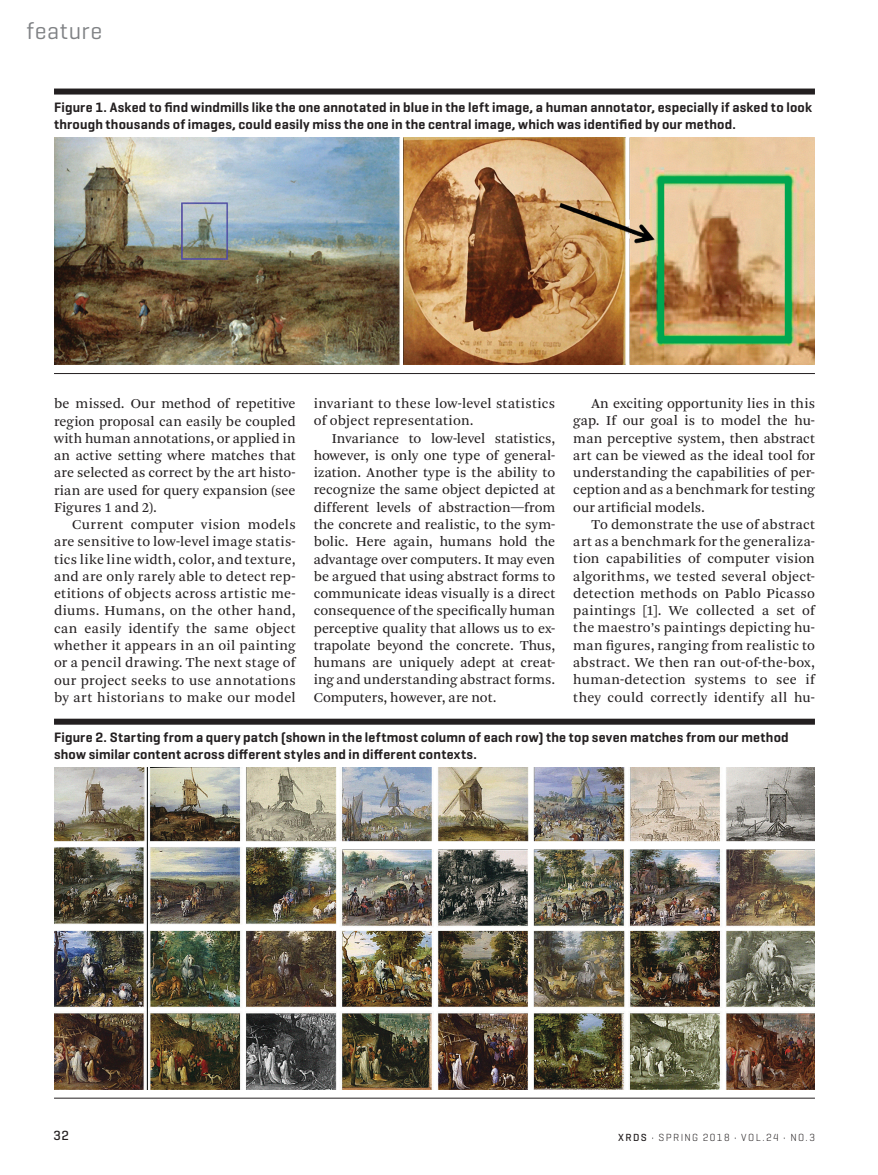
<style>
.page{position:relative;width:878px;height:1175px;background:#fff}
.page>*{position:absolute;margin:0;border:0;box-sizing:border-box;transform-origin:0 0}
.t1{font:24px "Geogrotesque";letter-spacing:.025em;color:#808285}
.t2{font:14.25px/17.2px "Arnhem Blond";letter-spacing:.015em;color:#231f20;text-align:justify}
.t3{font:600 13.8px/17.2px "Geogrotesque";letter-spacing:.015em;color:#231f20}
.t4{font:500 13.5px "Geogrotesque";color:#231f20}
.t5{font:300 10.5px "Geogrotesque";letter-spacing:.13em;color:#231f20}
.s1{font-weight:500}
</style>
<div class="page">
<img style="left:54px;top:138px;width:760px;height:226px">
<div style="left:54px;top:88px;width:760px;height:6px;background:#231f20"></div>
<hr style="left:54px;top:373px;width:760px;height:1px;background:#231f20">
<div style="left:54px;top:718px;width:760px;height:6px;background:#231f20"></div>
<hr style="left:54px;top:1097px;width:760px;height:1px;background:#231f20">
<img style="left:54px;top:768px;width:760px;height:321px">
<h1 class="t1" style="left:26px;top:16px;width:77px">feature</h1>
<p class="t3" style="left:54px;top:98px;width:759px">Figure 1. Asked to find windmills like the one annotated in blue in the left image, a human annotator, especially if asked to look through thousands of images, could easily miss the one in the central image, which was identified by our method.</p>
<p class="t2" style="left:54px;top:395px;width:243px">be missed. Our method of repetitive region proposal can easily be coupled with human annotations, or applied in an active setting where matches that are selected as correct by the art histo&shy;rian are used for query expansion (see Figures 1 and 2).</p>
<p class="t2" style="left:54px;top:516px;width:243px;text-indent:18px">Current computer vision models are sensitive to low-level image statis&shy;tics like line width, color, and texture, and are only rarely able to detect rep&shy;etitions of objects across artistic me&shy;diums. Humans, on the other hand, can easily identify the same object whether it appears in an oil painting or a pencil drawing. The next stage of our project seeks to use annotations by art historians to make our model</p>
<p class="t2" style="left:313px;top:395px;width:243px">invariant to these low-level statistics of object representation.</p>
<p class="t2" style="left:313px;top:430px;width:243px;text-indent:18px">Invariance to low-level statistics, however, is only one type of general&shy;ization. Another type is the ability to recognize the same object depicted at different levels of abstraction—from the concrete and realistic, to the sym&shy;bolic. Here again, humans hold the advantage over computers. It may even be argued that using abstract forms to communicate ideas visually is a direct consequence of the specifically human perceptive quality that allows us to ex&shy;trapolate beyond the concrete. Thus, humans are uniquely adept at creat&shy;ing and understanding abstract forms.<br>Computers, however, are not.</p>
<p class="t2" style="left:573px;top:395px;width:243px;text-indent:18px">An exciting opportunity lies in this gap. If our goal is to model the hu&shy;man perceptive system, then abstract art can be viewed as the ideal tool for understanding the capabilities of per&shy;ception and as a benchmark for testing our artificial models.</p>
<p class="t2" style="left:573px;top:516px;width:243px;text-indent:18px">To demonstrate the use of abstract art as a benchmark for the generaliza&shy;tion capabilities of computer vision algorithms, we tested several object&shy;detection methods on Pablo Picasso paintings [1]. We collected a set of the maestro’s paintings depicting hu&shy;man figures, ranging from realistic to abstract. We then ran out-of-the-box, human-detection systems to see if they could correctly identify all hu-</p>
<p class="t3" style="left:54px;top:728px;width:736px">Figure 2. Starting from a query patch (shown in the leftmost column of each row) the top seven matches from our method show similar content across different styles and in different contexts.</p>
<p class="t4" style="left:53px;top:1127px;width:17px">32</p>
<p class="t5" style="left:618px;top:1130px;width:198px"><span class="s1">XRDS</span> • SPRING 2018 • VOL.24 • NO.3</p>
</div>
